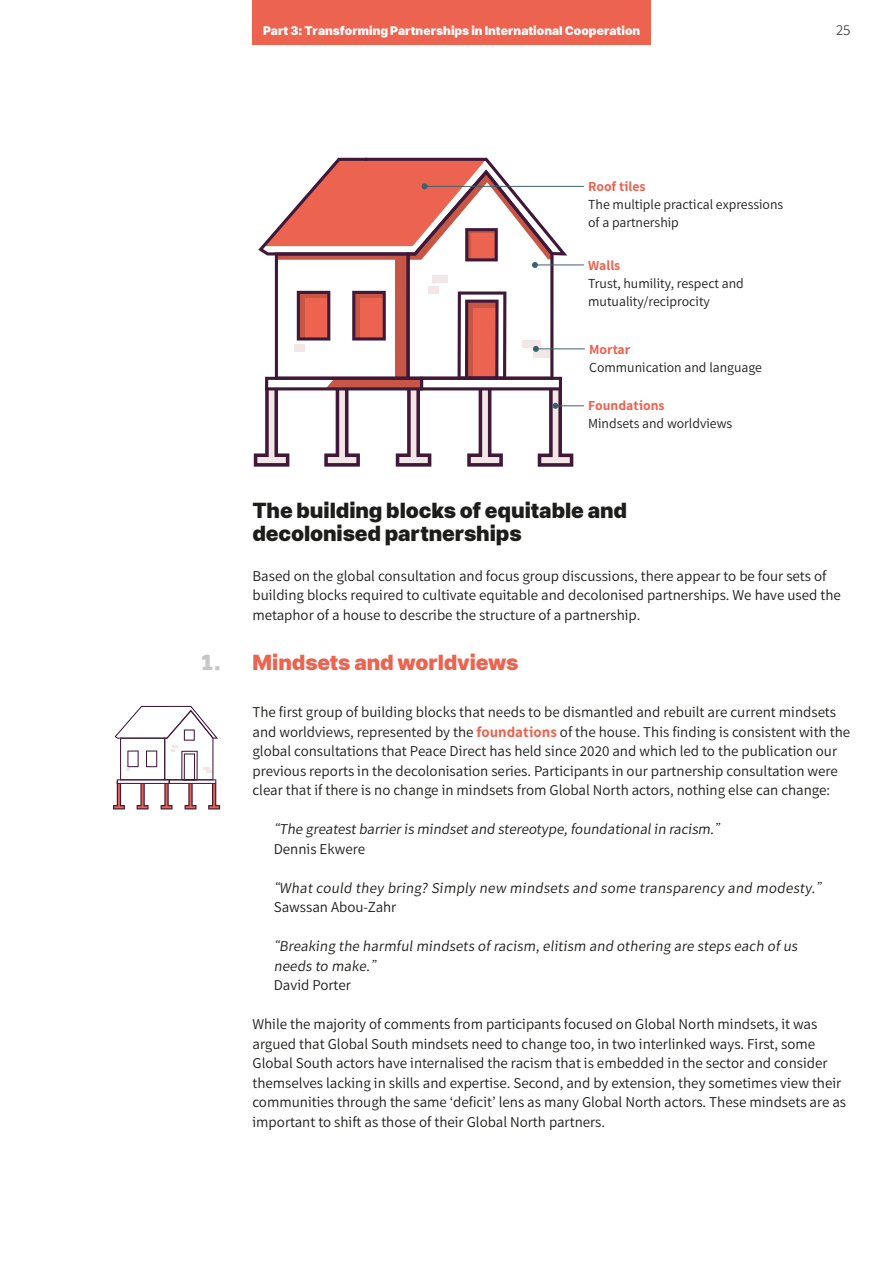
<style>
.page{position:relative;width:893px;height:1263px;background:#fff}
.page>*{position:absolute;margin:0;border:0;box-sizing:border-box;transform-origin:0 0}
._2__Headline{font:21px/22.5px "Paste";letter-spacing:-.005em;color:#1d1d1b}
._3__Headline{font:21px "Paste";letter-spacing:-.005em;color:#ec6350}
._3__Headline-2{font:21px "Paste";color:#c7c7c6}
.Body_Text{font:15px/19.5px "Famba";color:#1d1d1b}
.t1{font:italic 15px/19.5px "Famba";letter-spacing:.01em;color:#1d1d1b}
.t2{font:300 15px "Famba";color:#1d1d1b}
.Body_Text-2{font:13.8px/18px "Famba";color:#1d1d1b}
.Body_Text-3{font:700 13.8px "Famba";color:#ec6350}
.t3{font:12px "Paste";color:#fff}
.s1{font-weight:700;color:#ec6350}
.s2{font-family:"F37 Ginger Pro"}
.s3{font-style:normal}
</style>
<div class="page">
<div style="left:252px;top:0;width:399px;height:45px;background:#ec6350"></div>
<hr style="left:536px;top:348px;width:49px;height:1px;background:#3c616e">
<svg style="left:254px;top:158px;width:330px;height:309px"></svg>
<svg style="left:113px;top:706px;width:107px;height:103px"></svg>
<p class="t3" style="left:263px;top:23px;width:379px">Part 3: Transforming Partnerships in International Cooperation</p>
<p class="t2" style="left:836px;top:20px;width:16px">25</p>
<p class="_3__Headline-2" style="left:202px;top:649px;width:21px">1.</p>
<p class="Body_Text-3" style="left:588px;top:177px;width:59px">Roof tiles</p>
<p class="Body_Text-2" style="left:588px;top:195px;width:197px">The multiple practical expressions of a partnership</p>
<p class="Body_Text-3" style="left:588px;top:255px;width:34px">Walls</p>
<p class="Body_Text-2" style="left:588px;top:273px;width:157px">Trust, humility, respect and mutuality/reciprocity</p>
<p class="Body_Text-3" style="left:589px;top:339px;width:43px">Mortar</p>
<p class="Body_Text-2" style="left:589px;top:357px;width:174px">Communication and language</p>
<p class="Body_Text-3" style="left:588px;top:396px;width:78px">Foundations</p>
<p class="Body_Text-2" style="left:588px;top:414px;width:146px">Mindsets and worldviews</p>
<p class="_2__Headline" style="left:252px;top:499px;width:376px">The building blocks of equitable and decolonised partnerships</p>
<p class="Body_Text" style="left:252px;top:565px;width:590px">Based on the global consultation and focus group discussions, there appear to be four sets of building blocks required to cultivate equitable and decolonised partnerships. We have used the metaphor of a house to describe the structure of a partnership.</p>
<p class="_3__Headline" style="left:252px;top:649px;width:268px">Mindsets and worldviews</p>
<p class="Body_Text" style="left:252px;top:701px;width:599px">The first group of building blocks that needs to be dismantled and rebuilt are current mindsets and worldviews, represented by the <span class="s1">foundations</span> of the house. This finding is consistent with the global consultations that Peace Direct has held since 2020 and which led to the publication our previous reports in the decolonisation series. Participants in our partnership consultation were clear that if there is no change in mindsets from Global North actors, nothing else can change:</p>
<p class="t1" style="left:274px;top:818px;width:447px"><span class="s2">“</span>The greatest barrier is mindset and stereotype, foundational in racism.<span class="s2">”<br></span><span class="s3">Dennis Ekwere</span></p>
<p class="t1" style="left:274px;top:877px;width:548px"><span class="s2">“</span>What could they bring? Simply new mindsets and some transparency and modesty.<span class="s2">”<br></span><span class="s3">Sawssan Abou-Zahr</span></p>
<p class="t1" style="left:274px;top:935px;width:525px"><span class="s2">“</span>Breaking the harmful mindsets of racism, elitism and othering are steps each of us needs to make.<span class="s2">”<br></span><span class="s3">David Porter</span></p>
<p class="Body_Text" style="left:252px;top:1013px;width:595px">While the majority of comments from participants focused on Global North mindsets, it was argued that Global South mindsets need to change too, in two interlinked ways. First, some Global South actors have internalised the racism that is embedded in the sector and consider themselves lacking in skills and expertise. Second, and by extension, they sometimes view their communities through the same ‘deficit’ lens as many Global North actors. These mindsets are as important to shift as those of their Global North partners.</p>
</div>
